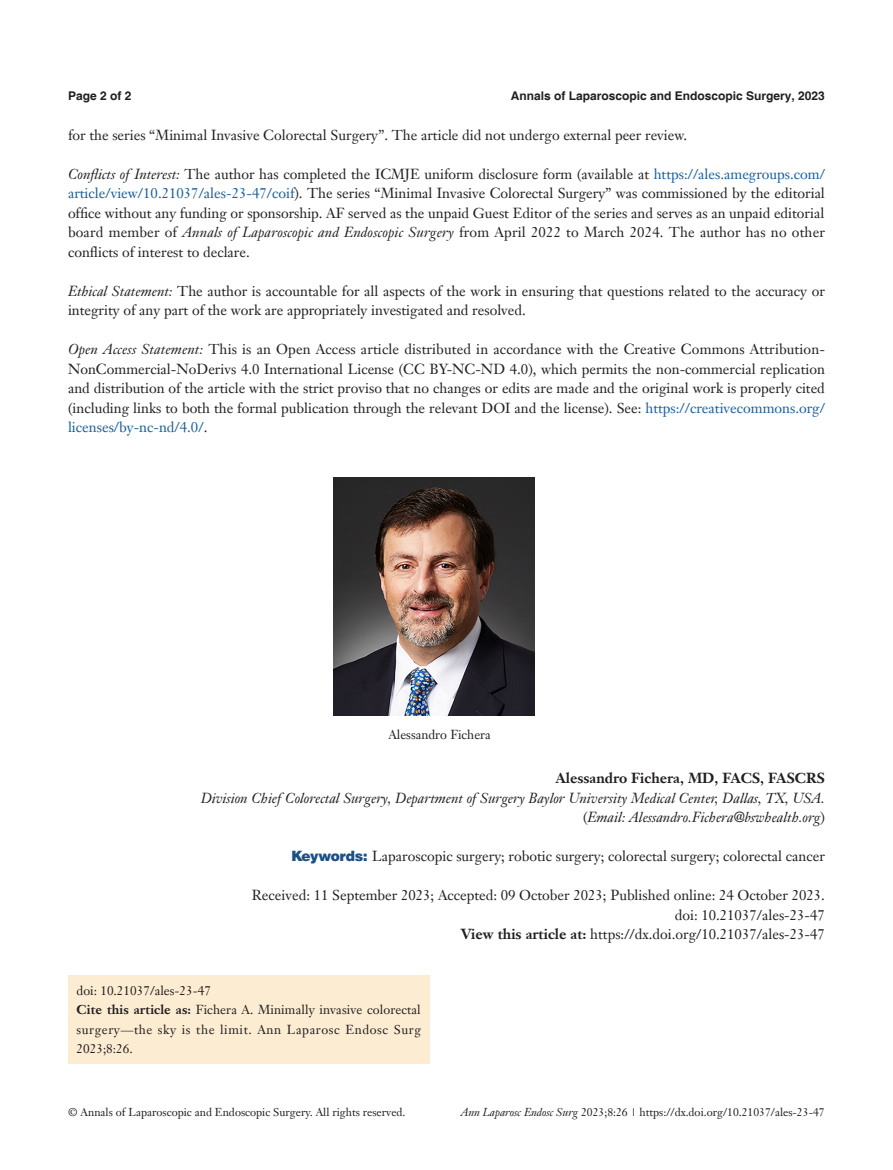
<style>
.page{position:relative;width:893px;height:1170px;background:#fff}
.page>*{position:absolute;margin:0;border:0;box-sizing:border-box;transform-origin:0 0}
.t1{font:14.25px/19.5px "Janson Text LT";color:#231f20;text-align:justify}
.t2{font:italic 14.25px/19.5px "Janson Text LT";color:#231f20;text-align:right}
.t3{font:700 14.25px "Janson Text LT";color:#231f20}
.t4{font:12.75px/19.5px "Janson Text LT";letter-spacing:.01em;color:#231f20}
.t5{font:700 12px "Helvetica";color:#231f20}
.t6{font:11.25px "Janson Text LT";color:#231f20}
.s1{font-style:italic}
.s2{color:#175d9e}
.s3{font-style:normal}
.s4{font-family:"Helvetica AME";color:#1c5085}
.s5{font-weight:700}
</style>
<div class="page">
<img style="left:333px;top:477px;width:201px;height:238px">
<div style="left:68px;top:975px;width:361px;height:88px;background:#fcedd2"></div>
<p class="t5" style="left:68px;top:88px;width:65px">Page 2 of 2</p>
<p class="t5" style="left:511px;top:88px;width:316px">Annals of Laparoscopic and Endoscopic Surgery, 2023</p>
<p class="t1" style="left:68px;top:125px;width:620px">for the series “Minimal Invasive Colorectal Surgery”. The article did not undergo external peer review.</p>
<p class="t1" style="left:68px;top:164px;width:758px"><span class="s1">Conflicts of Interest:</span> The author has completed the ICMJE uniform disclosure form (available at <span class="s2">https://ales.amegroups.com/ article/view/10.21037/ales-23-47/coif</span>). The series “Minimal Invasive Colorectal Surgery” was commissioned by the editorial office without any funding or sponsorship. AF served as the unpaid Guest Editor of the series and serves as an unpaid editorial board member of <span class="s1">Annals of Laparoscopic and Endoscopic Surgery</span> from April 2022 to March 2024. The author has no other conflicts of interest to declare.</p>
<p class="t1" style="left:68px;top:281px;width:758px"><span class="s1">Ethical Statement:</span> The author is accountable for all aspects of the work in ensuring that questions related to the accuracy or integrity of any part of the work are appropriately investigated and resolved.</p>
<p class="t1" style="left:68px;top:339px;width:758px"><span class="s1">Open Access Statement:</span> This is an Open Access article distributed in accordance with the Creative Commons Attribution-NonCommercial-NoDerivs 4.0 International License (CC BY-NC-ND 4.0), which permits the non-commercial replication and distribution of the article with the strict proviso that no changes or edits are made and the original work is properly cited (including links to both the formal publication through the relevant DOI and the license). See: <span class="s2">https://creativecommons.org/ licenses/by-nc-nd/4.0/</span>.</p>
<p class="t4" style="left:388px;top:724px;width:104px">Alessandro Fichera</p>
<p class="t3" style="left:556px;top:768px;width:271px">Alessandro Fichera, MD, FACS, FASCRS</p>
<p class="t2" style="left:201px;top:788px;width:626px">Division Chief Colorectal Surgery, Department of Surgery Baylor University Medical Center, Dallas, TX, USA. <span class="s3">(</span>Email: Alessandro.Fichera@bswhealth.org<span class="s3">)</span></p>
<p class="t1" style="left:291px;top:846px;width:535px"><span class="s4">Keywords:</span> Laparoscopic surgery; robotic surgery; colorectal surgery; colorectal cancer</p>
<p class="t1" style="left:252px;top:885px;width:574px;text-align:right">Received: 11 September 2023; Accepted: 09 October 2023; Published online: 24 October 2023. doi: 10.21037/ales-23-47<br><span class="s5">View this article at:</span> https://dx.doi.org/10.21037/ales-23-47</p>
<p class="t4" style="left:77px;top:980px;width:346px">doi: 10.21037/ales-23-47<br><span class="s5">Cite this article as:</span> Fichera A. Minimally invasive colorectal surgery—the sky is the limit. Ann Laparosc Endosc Surg 2023;8:26.</p>
<p class="t6" style="left:68px;top:1104px;width:339px">© Annals of Laparoscopic and Endoscopic Surgery. All rights reserved.</p>
<p class="t6" style="left:461px;top:1104px;width:366px"><span class="s1">Ann Laparosc Endosc Surg</span> 2023;8:26 | https://dx.doi.org/10.21037/ales-23-47</p>
</div>
